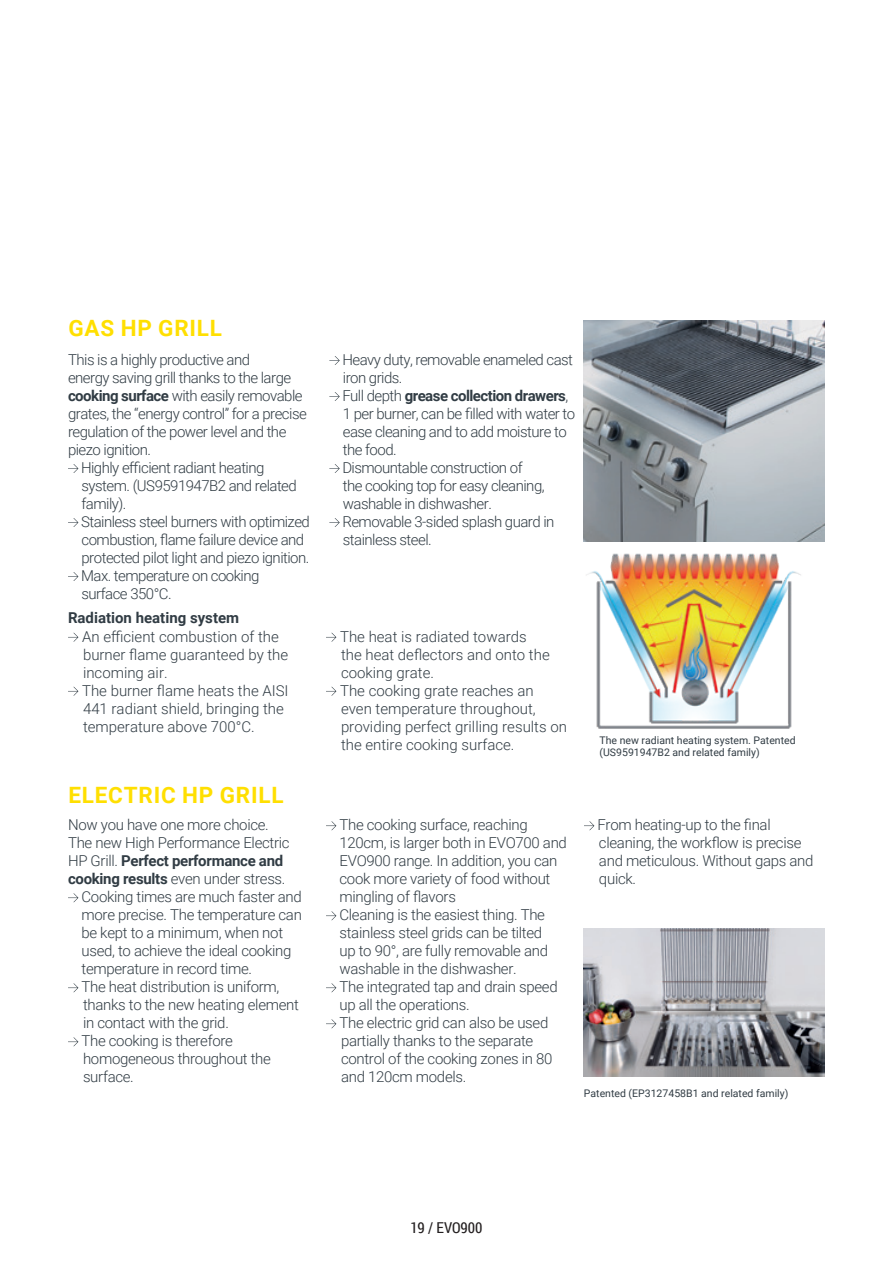
<style>
.page{position:relative;width:893px;height:1263px;background:#fff}
.page>*{position:absolute;margin:0;border:0;box-sizing:border-box;transform-origin:0 0}
.TITOLI_PARAGRAFI_GIA{font:700 22.5px "Roboto";letter-spacing:.035em;color:#ffdf01}
.testo_light_10pt{font:300 15px/18px "Roboto";letter-spacing:-.035em;color:#313c44}
.Elenco_con_frecce{font:300 15px/18px "Roboto";letter-spacing:-.02em;color:#313c44}
.Elenco_con_frecce-2{font:300 15px/18px "Roboto";color:#313c44}
.testo_light_10pt-2{font:700 15px "Roboto";color:#313c44}
.t1{font:15px "Roboto Condensed";color:#231f20}
.note{font:10.5px "Roboto";color:#313c44}
.s1{font-weight:700}
</style>
<div class="page">
<img style="left:584px;top:320px;width:241px;height:221px">
<svg style="left:68px;top:464px;width:10px;height:9px"></svg>
<svg style="left:68px;top:518px;width:10px;height:9px"></svg>
<svg style="left:68px;top:572px;width:10px;height:9px"></svg>
<svg style="left:329px;top:356px;width:11px;height:9px"></svg>
<svg style="left:329px;top:392px;width:11px;height:9px"></svg>
<svg style="left:329px;top:464px;width:11px;height:9px"></svg>
<svg style="left:329px;top:518px;width:11px;height:9px"></svg>
<svg style="left:68px;top:633px;width:10px;height:9px"></svg>
<svg style="left:68px;top:687px;width:10px;height:9px"></svg>
<svg style="left:326px;top:633px;width:10px;height:9px"></svg>
<svg style="left:326px;top:687px;width:10px;height:9px"></svg>
<img style="left:586px;top:553px;width:215px;height:176px">
<svg style="left:68px;top:893px;width:10px;height:9px"></svg>
<svg style="left:68px;top:983px;width:10px;height:9px"></svg>
<svg style="left:68px;top:1037px;width:10px;height:9px"></svg>
<svg style="left:326px;top:821px;width:10px;height:9px"></svg>
<svg style="left:326px;top:911px;width:10px;height:9px"></svg>
<svg style="left:326px;top:983px;width:10px;height:9px"></svg>
<svg style="left:326px;top:1019px;width:10px;height:9px"></svg>
<svg style="left:584px;top:821px;width:10px;height:9px"></svg>
<img style="left:584px;top:929px;width:241px;height:148px">
<p class="TITOLI_PARAGRAFI_GIA" style="left:68px;top:313px;width:155px">GAS HP GRILL</p>
<p class="testo_light_10pt" style="left:68px;top:350px;width:184px">This is a highly productive and</p>
<p class="testo_light_10pt" style="left:68px;top:368px;width:240px">energy saving grill thanks to the large <span class="s1">cooking surface</span> with easily removable grates, the “energy control” for a precise regulation of the power level and the piezo ignition.</p>
<p class="testo_light_10pt" style="left:81px;top:458px;width:217px">Highly efficient radiant heating system. (US9591947B2 and related family).</p>
<p class="testo_light_10pt" style="left:81px;top:512px;width:230px">Stainless steel burners with optimized combustion, flame failure device and protected pilot light and piezo ignition.</p>
<p class="testo_light_10pt" style="left:81px;top:566px;width:180px">Max. temperature on cooking surface 350°C.</p>
<p class="testo_light_10pt-2" style="left:68px;top:607px;width:173px">Radiation heating system</p>
<p class="Elenco_con_frecce-2" style="left:82px;top:627px;width:208px">An efficient combustion of the burner flame guaranteed by the incoming air.</p>
<p class="Elenco_con_frecce-2" style="left:82px;top:681px;width:208px">The burner flame heats the AISI<br>441 radiant shield, bringing the temperature above 700°C.</p>
<p class="TITOLI_PARAGRAFI_GIA" style="left:68px;top:779px;width:217px">ELECTRIC HP GRILL</p>
<p class="testo_light_10pt" style="left:68px;top:815px;width:223px">Now you have one more choice.<br>The new High Performance Electric HP Grill. <span class="s1">Perfect performance and cooking results</span> even under stress.</p>
<p class="testo_light_10pt" style="left:81px;top:887px;width:222px">Cooking times are much faster and more precise. The temperature can be kept to a minimum, when not used, to achieve the ideal cooking temperature in record time.</p>
<p class="Elenco_con_frecce" style="left:81px;top:977px;width:219px">The heat distribution is uniform, thanks to the new heating element in contact with the grid.</p>
<p class="Elenco_con_frecce" style="left:81px;top:1031px;width:191px">The cooking is therefore homogeneous throughout the surface.</p>
<p class="testo_light_10pt" style="left:342px;top:350px;width:232px">Heavy duty, removable enameled cast iron grids.</p>
<p class="testo_light_10pt" style="left:342px;top:386px;width:234px">Full depth <span class="s1">grease collection drawers</span>,<br>1 per burner, can be filled with water to ease cleaning and to add moisture to the food.</p>
<p class="testo_light_10pt" style="left:342px;top:458px;width:204px">Dismountable construction of the cooking top for easy cleaning, washable in dishwasher.</p>
<p class="testo_light_10pt" style="left:342px;top:512px;width:214px">Removable 3-sided splash guard in stainless steel.</p>
<p class="Elenco_con_frecce-2" style="left:340px;top:627px;width:211px">The heat is radiated towards the heat deflectors and onto the cooking grate.</p>
<p class="Elenco_con_frecce-2" style="left:340px;top:681px;width:228px">The cooking grate reaches an even temperature throughout, providing perfect grilling results on the entire cooking surface.</p>
<p class="note" style="left:600px;top:732px;width:198px">The new radiant heating system. Patented</p>
<p class="note" style="left:600px;top:745px;width:162px">(US9591947B2 and related family)</p>
<p class="testo_light_10pt" style="left:339px;top:815px;width:229px">The cooking surface, reaching<br>120cm, is larger both in EVO700 and<br>EVO900 range. In addition, you can cook more variety of food without mingling of flavors</p>
<p class="testo_light_10pt" style="left:339px;top:905px;width:210px">Cleaning is the easiest thing. The stainless steel grids can be tilted up to 90°, are fully removable and washable in the dishwasher.</p>
<p class="testo_light_10pt" style="left:339px;top:977px;width:220px">The integrated tap and drain speed up all the operations.</p>
<p class="Elenco_con_frecce" style="left:339px;top:1013px;width:214px">The electric grid can also be used partially thanks to the separate control of the cooking zones in 80 and 120cm models.</p>
<p class="Elenco_con_frecce" style="left:597px;top:815px;width:217px">From heating-up to the final cleaning, the workflow is precise and meticulous. Without gaps and quick.</p>
<p class="note" style="left:584px;top:1085px;width:206px">Patented (EP3127458B1 and related family)</p>
<p class="t1" style="left:410px;top:1217px;width:74px">19 / EVO900</p>
</div>
